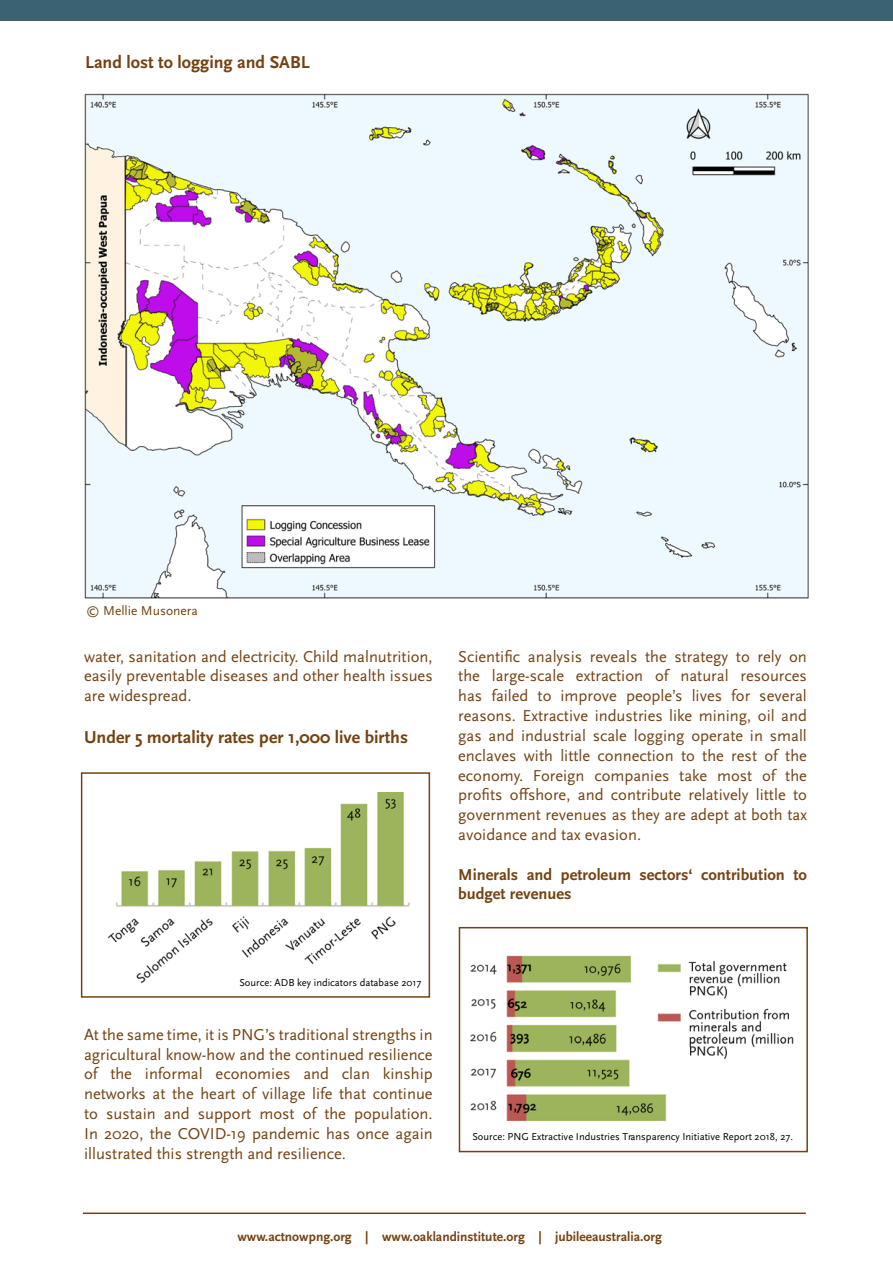
<style>
.page{position:relative;width:893px;height:1263px;background:#fff}
.page>*{position:absolute;margin:0;border:0;box-sizing:border-box;transform-origin:0 0}
.t1{font:700 18px "Scala Sans Pro";color:#744210}
.t2{font:16.5px/19.8px "Scala Sans Pro";color:#744312;text-align:justify}
.t3{font:700 16.5px/19.8px "Scala Sans Pro";color:#744312}
.t4{font:700 13.5px "Scala Sans Pro";color:#744211}
.t5{font:13.5px "Scala Sans Pro";color:#744412}
.t6{font:10.5px "Scala Sans";color:#000}
</style>
<div class="page">
<img style="left:107px;top:792px;width:303px;height:192px">
<div style="left:0;top:0;width:893px;height:21px;background:#3a6273"></div>
<div style="left:81px;top:772px;width:349px;height:226px;border:2px solid #744312"></div>
<div style="left:459px;top:927px;width:349px;height:225px;border:2px solid #744312"></div>
<hr style="left:83px;top:1212px;width:723px;height:2px;background:#744211">
<img style="left:84px;top:93px;width:725px;height:506px">
<img style="left:470px;top:955px;width:324px;height:167px">
<p class="t1" style="left:85px;top:52px;width:226px">Land lost to logging and SABL</p>
<p class="t5" style="left:86px;top:603px;width:113px">© Mellie Musonera</p>
<p class="t2" style="left:84px;top:646px;width:350px">water, sanitation and electricity. Child malnutrition, easily preventable diseases and other health issues are widespread.</p>
<p class="t1" style="left:84px;top:726px;width:326px">Under 5 mortality rates per 1,000 live births</p>
<p class="t2" style="left:458px;top:646px;width:350px">Scientific analysis reveals the strategy to rely on the large-scale extraction of natural resources has failed to improve people’s lives for several reasons. Extractive industries like mining, oil and gas and industrial scale logging operate in small enclaves with little connection to the rest of the economy. Foreign companies take most of the profits offshore, and contribute relatively little to government revenues as they are adept at both tax avoidance and tax evasion.</p>
<p class="t3" style="left:458px;top:864px;width:350px">Minerals and petroleum sectors‘ contribution to budget revenues</p>
<p class="t6" style="left:239px;top:977px;width:184px">Source: ADB key indicators database 2017</p>
<p class="t2" style="left:84px;top:1024px;width:350px">At the same time, it is PNG’s traditional strengths in agricultural know-how and the continued resilience of the informal economies and clan kinship networks at the heart of village life that continue to sustain and support most of the population.<br>In 2020, the COVID-19 pandemic has once again illustrated this strength and resilience.</p>
<p class="t6" style="left:472px;top:1131px;width:322px">Source: PNG Extractive Industries Transparency Initiative Report 2018, 27.</p>
<p class="t4" style="left:237px;top:1229px;width:426px">www.actnowpng.org | www.oaklandinstitute.org | jubileeaustralia.org</p>
</div>
